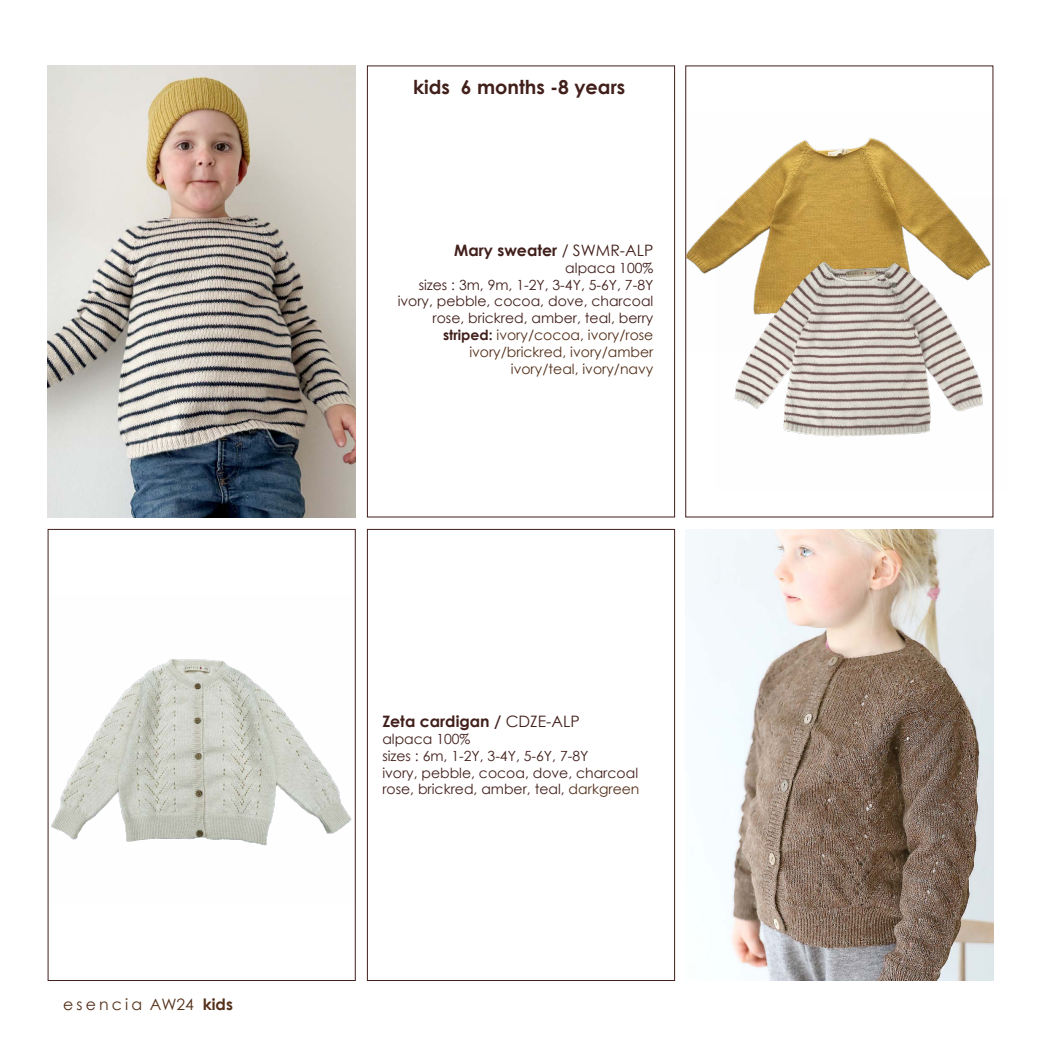
<style>
.page{position:relative;width:1042px;height:1042px;background:#fff}
.page>*{position:absolute;margin:0;border:0;box-sizing:border-box;transform-origin:0 0}
.t1{font:700 19.25px "Century Gothic";color:#411f1b}
.t2{font:700 15.75px "Century Gothic";color:#411f1b}
.t3{font:15.75px "Century Gothic";letter-spacing:.2em;color:#54301a}
.t4{font:14px/16.8px "Century Gothic";color:#411f1b;text-align:right}
.s1{font-weight:700}
.s2{font-weight:400}
.s3{color:#54301a}
</style>
<div class="page">
<div style="left:367px;top:66px;width:308px;height:451px;border:1px solid #411f1b"></div>
<img style="left:48px;top:66px;width:307px;height:451px">
<img style="left:685px;top:112px;width:309px;height:239px">
<img style="left:716px;top:199px;width:278px;height:292px">
<img style="left:685px;top:529px;width:308px;height:451px">
<div style="left:367px;top:529px;width:308px;height:451px;border:1px solid #411f1b"></div>
<img style="left:51px;top:659px;width:301px;height:187px">
<p class="t3" style="left:63px;top:995px;width:171px">esencia AW24 <span class="s1">kids</span></p>
<h1 class="t1" style="left:413px;top:75px;width:214px">kids 6 months -8 years</h1>
<p class="t2" style="left:454px;top:240px;width:201px">Mary sweater <span class="s2">/ SWMR-ALP</span></p>
<p class="t4" style="left:398px;top:259px;width:257px">alpaca 100%<br>sizes : 3m, 9m, 1-2Y, 3-4Y, 5-6Y, 7-8Y ivory, pebble, cocoa, dove, charcoal rose, brickred, amber, teal, berry <span class="s1">striped:</span> <span class="s3">ivory/cocoa, ivory/rose ivory/brickred, ivory/amber<br>ivory/teal, ivory/navy</span></p>
<p class="t2" style="left:382px;top:711px;width:199px">Zeta cardigan / <span class="s2">CDZE-ALP</span></p>
<p class="t4" style="left:382px;top:730px;width:258px;text-align:left">alpaca 100%<br>sizes : 6m, 1-2Y, 3-4Y, 5-6Y, 7-8Y<br>ivory, pebble, cocoa, dove, charcoal rose, brickred, amber, teal, <span class="s3">darkgreen</span></p>
</div>
